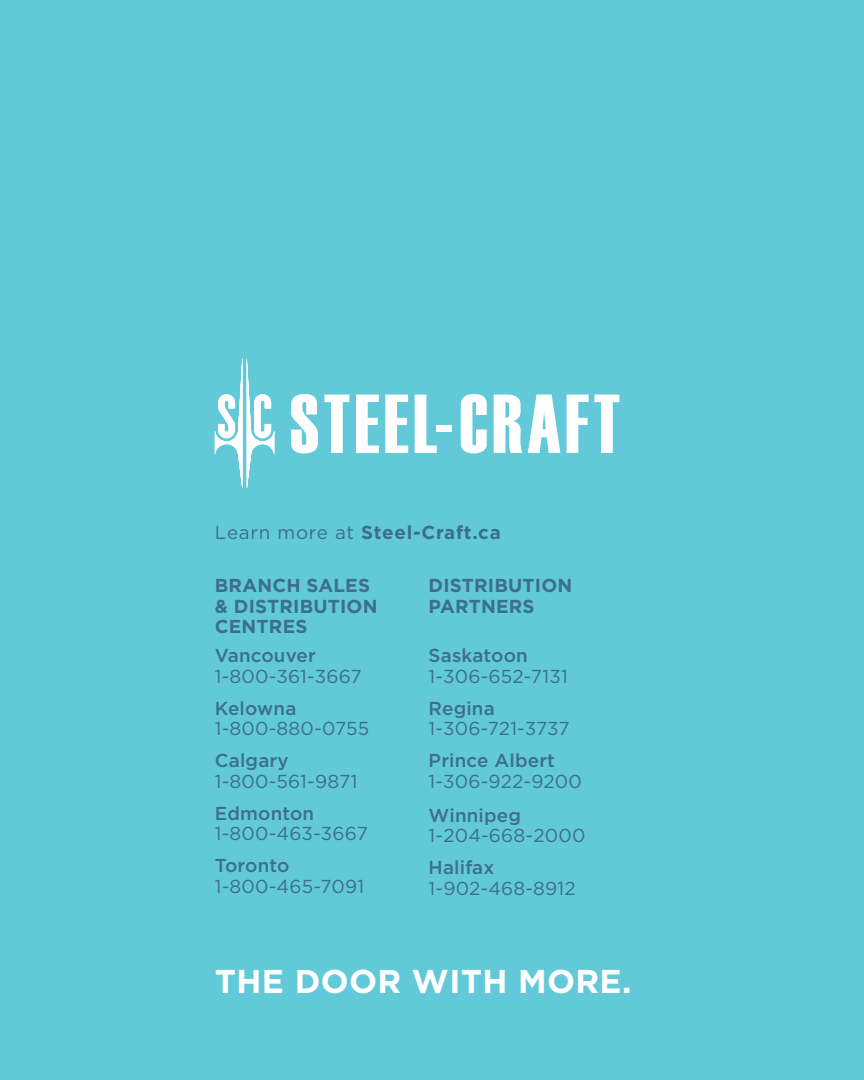
<style>
.page{position:relative;width:864px;height:1080px;background:#62c9d8}
.page>*{position:absolute;margin:0;border:0;box-sizing:border-box;transform-origin:0 0}
.t1{font:700 33px "Gotham";letter-spacing:.01em;color:#fff}
.t2{font:18.75px "Gotham";letter-spacing:.01em;color:#3b6e8f}
.t3{font:500 18.75px "Gotham";letter-spacing:.01em;color:#3b6e8f}
.t4{font:700 18.75px/20.7px "Gotham";letter-spacing:.01em;color:#3b6e8f}
.t5{font:700 18.75px "Gotham";letter-spacing:.04em;color:#3b6e8f}
.s1{font-weight:400}
</style>
<div class="page">
<svg style="left:291px;top:394px;width:27px;height:59px"></svg>
<svg style="left:324px;top:395px;width:25px;height:58px"></svg>
<svg style="left:356px;top:395px;width:23px;height:58px"></svg>
<svg style="left:385px;top:395px;width:23px;height:58px"></svg>
<svg style="left:415px;top:395px;width:22px;height:58px"></svg>
<svg style="left:461px;top:394px;width:26px;height:59px"></svg>
<svg style="left:494px;top:395px;width:66px;height:58px"></svg>
<svg style="left:567px;top:395px;width:52px;height:58px"></svg>
<div style="left:436px;top:425px;width:16px;height:7px;background:#fff"></div>
<svg style="left:215px;top:359px;width:59px;height:129px"></svg>
<p class="t5" style="left:215px;top:521px;width:287px"><span class="s1">Learn more at</span> Steel-Craft.ca</p>
<p class="t4" style="left:215px;top:575px;width:164px">BRANCH SALES &amp; DISTRIBUTION<br>CENTRES</p>
<p class="t4" style="left:429px;top:575px;width:145px">DISTRIBUTION<br>PARTNERS</p>
<p class="t3" style="left:215px;top:645px;width:102px">Vancouver</p>
<p class="t2" style="left:215px;top:666px;width:148px">1-800-361-3667</p>
<p class="t3" style="left:215px;top:697px;width:83px">Kelowna</p>
<p class="t2" style="left:215px;top:718px;width:156px">1-800-880-0755</p>
<p class="t3" style="left:215px;top:750px;width:75px">Calgary</p>
<p class="t2" style="left:215px;top:771px;width:144px">1-800-561-9871</p>
<p class="t3" style="left:215px;top:802px;width:101px">Edmonton</p>
<p class="t2" style="left:215px;top:823px;width:155px">1-800-463-3667</p>
<p class="t3" style="left:215px;top:855px;width:76px">Toronto</p>
<p class="t2" style="left:215px;top:876px;width:151px">1-800-465-7091</p>
<p class="t3" style="left:429px;top:645px;width:101px">Saskatoon</p>
<p class="t2" style="left:429px;top:666px;width:141px">1-306-652-7131</p>
<p class="t3" style="left:429px;top:697px;width:68px">Regina</p>
<p class="t2" style="left:429px;top:718px;width:142px">1-306-721-3737</p>
<p class="t3" style="left:429px;top:750px;width:128px">Prince Albert</p>
<p class="t2" style="left:429px;top:771px;width:155px">1-306-922-9200</p>
<p class="t3" style="left:429px;top:804px;width:94px">Winnipeg</p>
<p class="t2" style="left:429px;top:825px;width:158px">1-204-668-2000</p>
<p class="t3" style="left:429px;top:857px;width:67px">Halifax</p>
<p class="t2" style="left:429px;top:878px;width:148px">1-902-468-8912</p>
<h1 class="t1" style="left:215px;top:962px;width:418px">THE DOOR WITH MORE.</h1>
</div>
